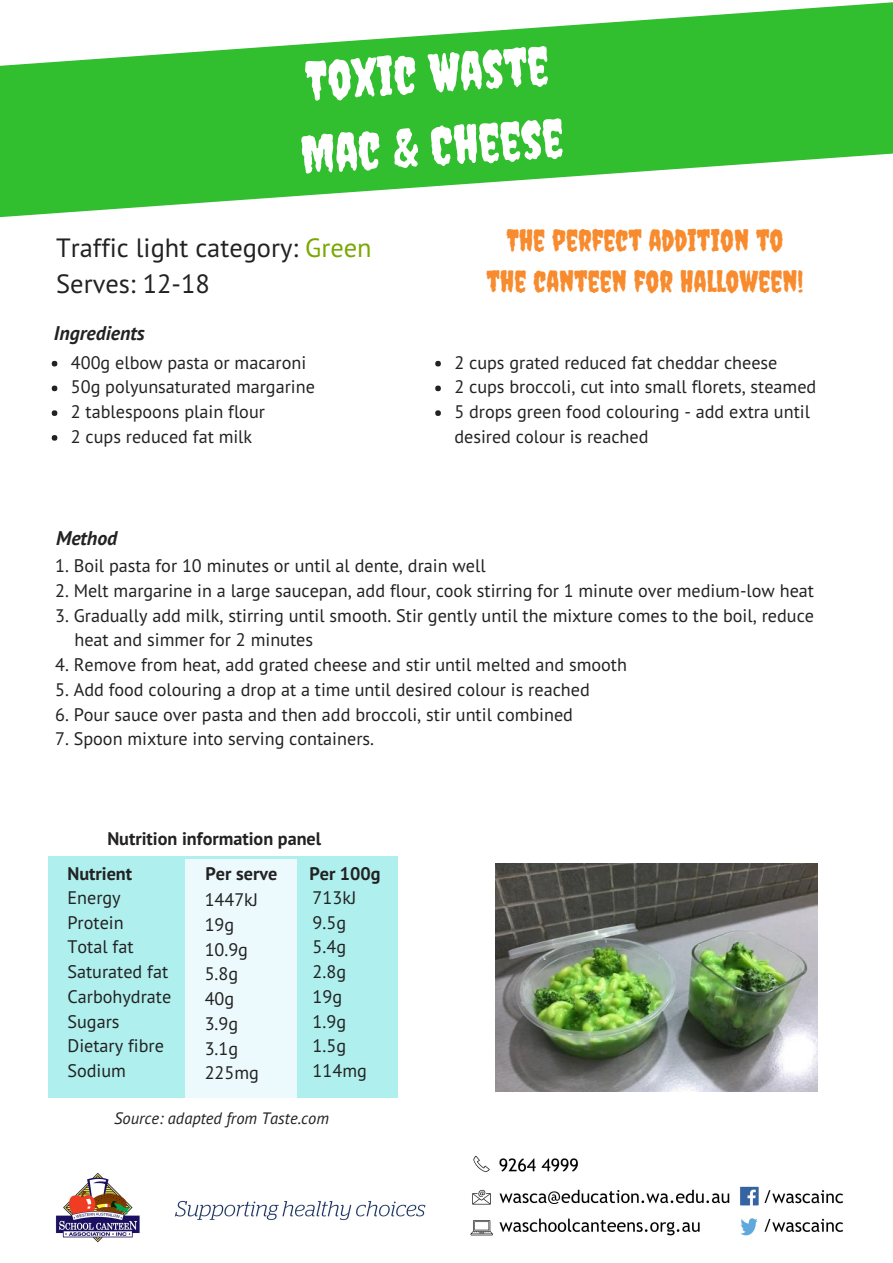
<style>
.page{position:relative;width:893px;height:1263px;background:#fff}
.page>*{position:absolute;margin:0;border:0;box-sizing:border-box;transform-origin:0 0}
.t1{font:52.95px/73.2px "Creepster";color:#fff}
.t2{font:29.7px/41.5px "Creepster";color:#f78b2d;text-align:center}
.t3{font:26.4px/36px "PT Sans";color:#222}
.t4{font:italic 700 19.8px "PT Sans";color:#222}
.t5{font:18.15px/24.8px "PT Sans";color:#222}
.t6{font:700 18.15px "PT Sans";color:#222}
.t7{font:italic 16.5px "PT Sans";color:#222}
.s1{color:#7aa802}
</style>
<div class="page">
<svg style="left:0;top:2px;width:892px;height:215px;fill:#31be2f"></svg>
<svg style="left:52px;top:361px;width:5px;height:5px"></svg>
<svg style="left:52px;top:386px;width:5px;height:5px"></svg>
<svg style="left:52px;top:410px;width:5px;height:6px"></svg>
<svg style="left:52px;top:435px;width:5px;height:6px"></svg>
<div style="left:48px;top:857px;width:350px;height:241px;background:#afefee"></div>
<div style="left:185px;top:859px;width:112px;height:238px;background:#edfafd"></div>
<img style="left:496px;top:863px;width:321px;height:228px">
<img style="left:470px;top:1155px;width:373px;height:81px">
<img style="left:55px;top:1172px;width:371px;height:71px">
<svg style="left:435px;top:361px;width:6px;height:5px"></svg>
<svg style="left:435px;top:386px;width:6px;height:5px"></svg>
<svg style="left:435px;top:410px;width:6px;height:6px"></svg>
<h1 class="t1" style="left:293px;top:45px;width:265px;rotate:-4deg">TOXIC WASTE<br>MAC &amp; CHEESE</h1>
<h3 class="t3" style="left:56px;top:230px;width:317px">Traffic light category: <span class="s1">Green<br></span>Serves: 12-18</h3>
<p class="t4" style="left:54px;top:319px;width:92px">Ingredients</p>
<p class="t5" style="left:71px;top:350px;width:245px">400g elbow pasta or macaroni<br>50g polyunsaturated margarine<br>2 tablespoons plain flour<br>2 cups reduced fat milk</p>
<h2 class="t2" style="left:486px;top:219px;width:318px">THE PERFECT ADDITION TO<br>THE CANTEEN FOR HALLOWEEN!</h2>
<p class="t5" style="left:454px;top:350px;width:363px">2 cups grated reduced fat cheddar cheese<br>2 cups broccoli, cut into small florets, steamed 5 drops green food colouring - add extra until desired colour is reached</p>
<p class="t4" style="left:56px;top:525px;width:63px">Method</p>
<p class="t5" style="left:55px;top:553px;width:432px">1. Boil pasta for 10 minutes or until al dente, drain well</p>
<p class="t5" style="left:55px;top:578px;width:760px">2. Melt margarine in a large saucepan, add flour, cook stirring for 1 minute over medium-low heat</p>
<p class="t5" style="left:74px;top:602px;width:741px;text-indent:-19px">3. Gradually add milk, stirring until smooth. Stir gently until the mixture comes to the boil, reduce heat and simmer for 2 minutes</p>
<p class="t5" style="left:55px;top:652px;width:573px">4. Remove from heat, add grated cheese and stir until melted and smooth</p>
<p class="t5" style="left:55px;top:677px;width:536px">5. Add food colouring a drop at a time until desired colour is reached</p>
<p class="t5" style="left:55px;top:701px;width:519px">6. Pour sauce over pasta and then add broccoli, stir until combined</p>
<p class="t5" style="left:55px;top:726px;width:320px">7. Spoon mixture into serving containers.</p>
<p class="t6" style="left:107px;top:827px;width:215px">Nutrition information panel</p>
<p class="t6" style="left:67px;top:862px;width:66px">Nutrient</p>
<p class="t6" style="left:205px;top:862px;width:73px">Per serve</p>
<p class="t6" style="left:309px;top:862px;width:73px">Per 100g</p>
<p class="t5" style="left:67px;top:885px;width:105px">Energy<br>Protein<br>Total fat<br>Saturated fat<br>Carbohydrate<br>Sugars<br>Dietary fibre<br>Sodium</p>
<p class="t5" style="left:205px;top:887px;width:56px">1447kJ<br>19g<br>10.9g<br>5.8g<br>40g<br>3.9g<br>3.1g<br>225mg</p>
<p class="t5" style="left:312px;top:885px;width:56px">713kJ<br>9.5g<br>5.4g<br>2.8g<br>19g<br>1.9g<br>1.5g<br>114mg</p>
<p class="t7" style="left:114px;top:1107px;width:216px">Source: adapted from Taste.com</p>
</div>
